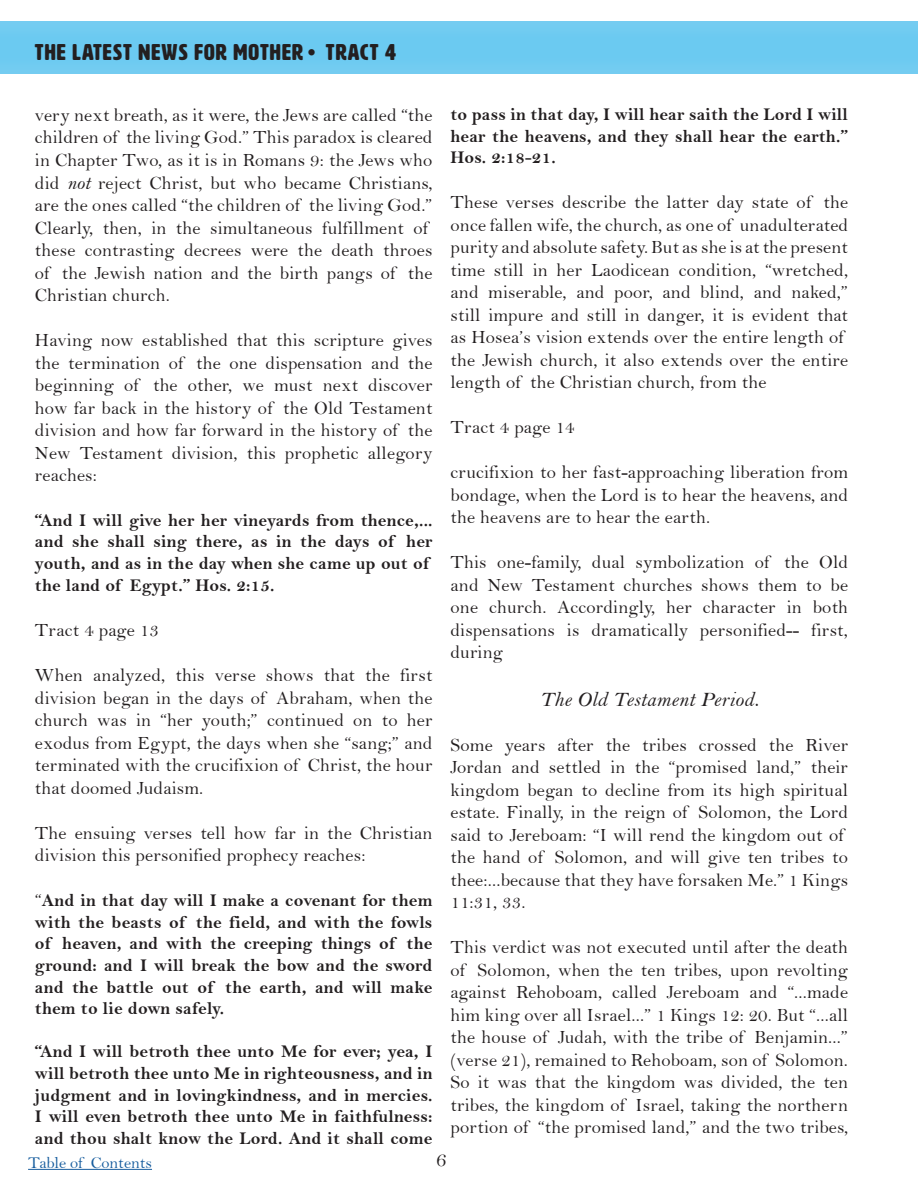
<style>
.page{position:relative;width:918px;height:1188px;background:#fff}
.page>*{position:absolute;margin:0;border:0;box-sizing:border-box;transform-origin:0 0}
.t1{font:22.5px "HWT Artz";letter-spacing:.05em;color:#231f20}
.Italic_Center{font:21px "Bell MT Italic";letter-spacing:.01em;color:#231f20}
.t2{font:21px "Bell";color:#231f20}
.t3{font:18.75px/22.5px "Bell";letter-spacing:.01em;color:#231f20;text-align:justify}
.t4{font:18px/21.6px "Bell MT Bold";letter-spacing:.01em;color:#231f20;text-align:justify}
.t5{font:16.5px "Bell";color:#175d9e}
.s1{font-family:"Copperplate Gothic";font-weight:700}
.s2{font-family:"Bell MT Italic";font-size:19.5px}
.s3{font-family:"Bell";font-size:18.75px}
</style>
<div class="page">
<div style="left:0;top:21px;width:918px;height:55px;background:#6dcaf1"></div>
<hr style="left:28px;top:1169px;width:124px;height:1px;background:#175d9e">
<p class="t1" style="left:35px;top:40px;width:363px">THE LATEST NEWS FOR MOTHER<span class="s1">•</span> TRACT 4</p>
<p class="t3" style="left:35px;top:103px;width:399px;text-align:left">very next breath, as it were, the Jews are called “the children of the living God.” This paradox is cleared in Chapter Two, as it is in Romans 9: the Jews who did <span class="s2">not</span> reject Christ, but who became Christians, are the ones called “the children of the living God.” Clearly, then, in the simultaneous fulfillment of these contrasting decrees were the death throes of the Jewish nation and the birth pangs of the Christian church.</p>
<p class="t3" style="left:35px;top:329px;width:399px">Having now established that this scripture gives the termination of the one dispensation and the beginning of the other, we must next discover how far back in the history of the Old Testament division and how far forward in the history of the New Testament division, this prophetic allegory reaches:</p>
<p class="t4" style="left:35px;top:509px;width:399px;text-align:left">“And I will give her her vineyards from thence,... and she shall sing there, as in the days of her youth, and as in the day when she came up out of the land of Egypt.” Hos. 2:15.</p>
<p class="t3" style="left:35px;top:619px;width:125px">Tract 4 page 13</p>
<p class="t3" style="left:35px;top:664px;width:399px">When analyzed, this verse shows that the first division began in the days of Abraham, when the church was in “her youth;” continued on to her exodus from Egypt, the days when she “sang;” and terminated with the crucifixion of Christ, the hour that doomed Judaism.</p>
<p class="t3" style="left:35px;top:821px;width:399px">The ensuing verses tell how far in the Christian division this personified prophecy reaches:</p>
<p class="t4" style="left:35px;top:890px;width:399px"><span class="s3">“</span>And in that day will I make a covenant for them with the beasts of the field, and with the fowls of heaven, and with the creeping things of the ground: and I will break the bow and the sword and the battle out of the earth, and will make them to lie down safely.</p>
<p class="t4" style="left:35px;top:1041px;width:399px">“And I will betroth thee unto Me for ever; yea, I will betroth thee unto Me in righteousness, and in judgment and in lovingkindness, and in mercies.<br>I will even betroth thee unto Me in faithfulness: and thou shalt know the Lord. And it shall come</p>
<p class="t4" style="left:451px;top:103px;width:399px">to pass in that day, I will hear saith the Lord I will hear the heavens, and they shall hear the earth.” Hos. 2:18-21.</p>
<p class="t3" style="left:451px;top:191px;width:399px;text-align:left">These verses describe the latter day state of the once fallen wife, the church, as one of unadulterated purity and absolute safety. But as she is at the present time still in her Laodicean condition, “wretched, and miserable, and poor, and blind, and naked,” still impure and still in danger, it is evident that as Hosea’s vision extends over the entire length of the Jewish church, it also extends over the entire length of the Christian church, from the</p>
<p class="t3" style="left:451px;top:416px;width:125px">Tract 4 page 14</p>
<p class="t3" style="left:451px;top:461px;width:399px">crucifixion to her fast-approaching liberation from bondage, when the Lord is to hear the heavens, and the heavens are to hear the earth.</p>
<p class="t3" style="left:451px;top:551px;width:399px">This one-family, dual symbolization of the Old and New Testament churches shows them to be one church. Accordingly, her character in both dispensations is dramatically personified-- first, during</p>
<p class="Italic_Center" style="left:540px;top:687px;width:220px">The Old Testament Period.</p>
<p class="t3" style="left:451px;top:734px;width:399px;text-align:left">Some years after the tribes crossed the River Jordan and settled in the “promised land,” their kingdom began to decline from its high spiritual estate. Finally, in the reign of Solomon, the Lord said to Jereboam: “I will rend the kingdom out of the hand of Solomon, and will give ten tribes to thee:...because that they have forsaken Me.” 1 Kings 11:31, 33.</p>
<p class="t3" style="left:451px;top:936px;width:399px">This verdict was not executed until after the death of Solomon, when the ten tribes, upon revolting against Rehoboam, called Jereboam and “...made him king over all Israel...” 1 Kings 12: 20. But “...all the house of Judah, with the tribe of Benjamin...” (verse 21), remained to Rehoboam, son of Solomon.<br>So it was that the kingdom was divided, the ten tribes, the kingdom of Israel, taking the northern portion of “the promised land,” and the two tribes,</p>
<p class="t5" style="left:28px;top:1153px;width:125px">Table of Contents</p>
<p class="t2" style="left:436px;top:1146px;width:12px">6</p>
</div>
